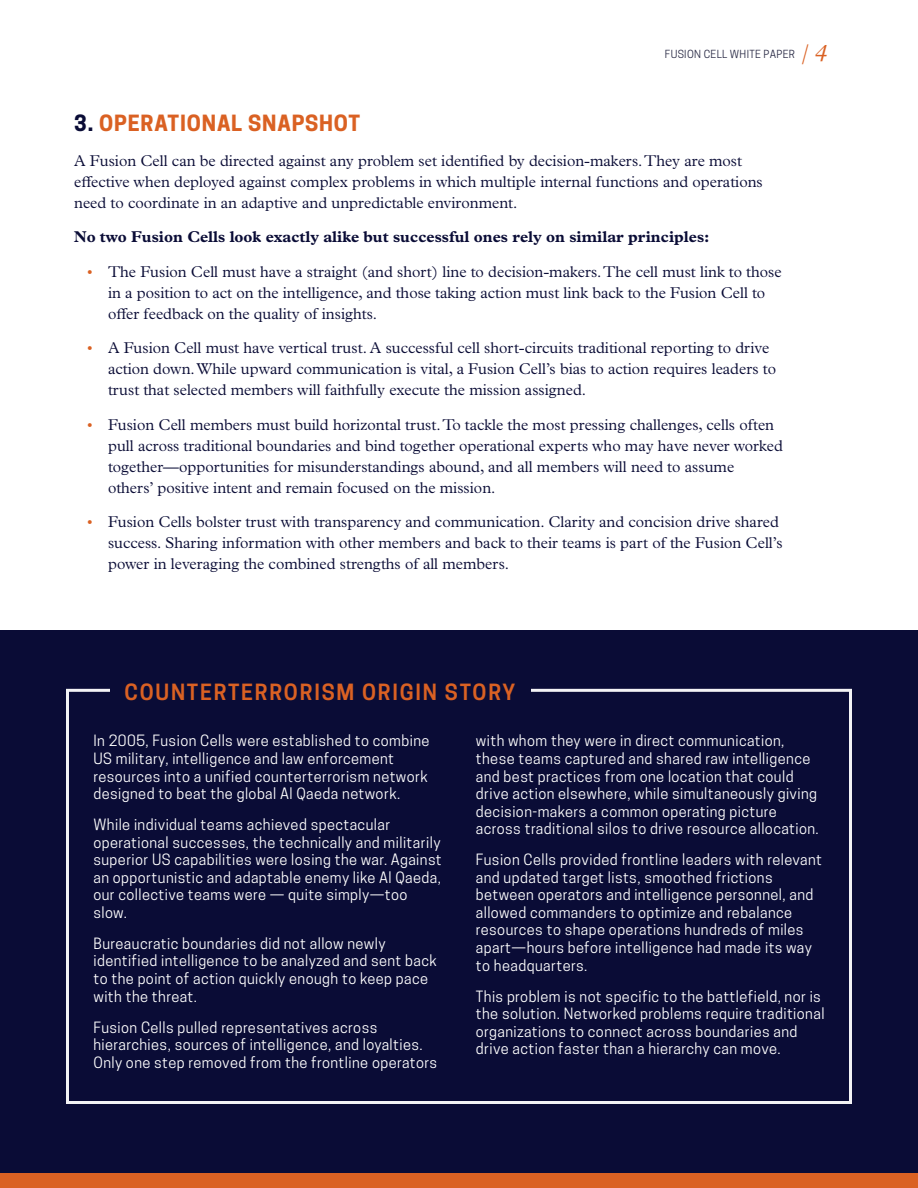
<style>
.page{position:relative;width:918px;height:1188px;background:#fff}
.page>*{position:absolute;margin:0;border:0;box-sizing:border-box;transform-origin:0 0}
.t1{font:italic 300 24px "Plantin MT Pro";color:#da6123}
.t2{font:600 21px "Cooper Hewitt";letter-spacing:.085em;color:#da6123}
.t3{font:700 21px "Cooper Hewitt";letter-spacing:.04em;color:#da6123}
.t4{font:300 15.75px/21px "Plantin MT Pro";color:#0a0c36}
.t5{font:700 15.75px "Plantin MT Pro";color:#0a0c36}
.t6{font:14.7px/17.5px "Cooper Hewitt";letter-spacing:.03em;color:#fff}
.t7{font:10.5px "Cooper Hewitt";letter-spacing:.03em;color:#282944}
.s1{color:#0a0c36}
.s2{font-size:15px;color:#da6123}
</style>
<div class="page">
<div style="left:0;top:1173px;width:918px;height:15px;background:#da6123"></div>
<div style="left:0;top:631px;width:918px;height:542px;background:#0a0c36"></div>
<div style="left:66px;top:689px;width:786px;height:415px;border:3px solid #f3f3f5"></div>
<div style="left:110px;top:670px;width:420px;height:40px;background:#0a0c36"></div>
<p class="t7" style="left:665px;top:48px;width:132px">FUSION CELL WHITE PAPER</p>
<h1 class="t1" style="left:801px;top:40px;width:27px">/ 4</h1>
<p class="t3" style="left:74px;top:111px;width:287px"><span class="s1">3.</span> OPERATIONAL SNAPSHOT</p>
<p class="t4" style="left:74px;top:150px;width:690px">A Fusion Cell can be directed against any problem set identified by decision-makers. They are most effective when deployed against complex problems in which multiple internal functions and operations need to coordinate in an adaptive and unpredictable environment.</p>
<p class="t5" style="left:74px;top:228px;width:637px">No two Fusion Cells look exactly alike but successful ones rely on similar principles:</p>
<p class="t4" style="left:108px;top:261px;width:675px;text-indent:-20px"><span class="s2">•</span> The Fusion Cell must have a straight (and short) line to decision-makers. The cell must link to those in a position to act on the intelligence, and those taking action must link back to the Fusion Cell to offer feedback on the quality of insights.</p>
<p class="t4" style="left:108px;top:338px;width:670px;text-indent:-20px"><span class="s2">•</span> A Fusion Cell must have vertical trust. A successful cell short-circuits traditional reporting to drive action down. While upward communication is vital, a Fusion Cell’s bias to action requires leaders to trust that selected members will faithfully execute the mission assigned.</p>
<p class="t4" style="left:108px;top:414px;width:676px;text-indent:-20px"><span class="s2">•</span> Fusion Cell members must build horizontal trust. To tackle the most pressing challenges, cells often pull across traditional boundaries and bind together operational experts who may have never worked together—opportunities for misunderstandings abound, and all members will need to assume others’ positive intent and remain focused on the mission.</p>
<p class="t4" style="left:108px;top:512px;width:676px;text-indent:-20px"><span class="s2">•</span> Fusion Cells bolster trust with transparency and communication. Clarity and concision drive shared success. Sharing information with other members and back to their teams is part of the Fusion Cell’s power in leveraging the combined strengths of all members.</p>
<p class="t2" style="left:124px;top:679px;width:392px">COUNTERTERRORISM ORIGIN STORY</p>
<p class="t6" style="left:93px;top:732px;width:338px">In 2005, Fusion Cells were established to combine US military, intelligence and law enforcement resources into a unified counterterrorism network designed to beat the global Al Qaeda network.</p>
<p class="t6" style="left:93px;top:816px;width:350px">While individual teams achieved spectacular operational successes, the technically and militarily superior US capabilities were losing the war. Against an opportunistic and adaptable enemy like Al Qaeda, our collective teams were — quite simply—too slow.</p>
<p class="t6" style="left:93px;top:935px;width:345px">Bureaucratic boundaries did not allow newly identified intelligence to be analyzed and sent back to the point of action quickly enough to keep pace with the threat.</p>
<p class="t6" style="left:93px;top:1018px;width:345px">Fusion Cells pulled representatives across hierarchies, sources of intelligence, and loyalties.<br>Only one step removed from the frontline operators</p>
<p class="t6" style="left:476px;top:732px;width:344px">with whom they were in direct communication, these teams captured and shared raw intelligence and best practices from one location that could drive action elsewhere, while simultaneously giving decision-makers a common operating picture across traditional silos to drive resource allocation.</p>
<p class="t6" style="left:476px;top:851px;width:348px">Fusion Cells provided frontline leaders with relevant and updated target lists, smoothed frictions between operators and intelligence personnel, and allowed commanders to optimize and rebalance resources to shape operations hundreds of miles apart—hours before intelligence had made its way to headquarters.</p>
<p class="t6" style="left:476px;top:987px;width:350px">This problem is not specific to the battlefield, nor is the solution. Networked problems require traditional organizations to connect across boundaries and drive action faster than a hierarchy can move.</p>
</div>
